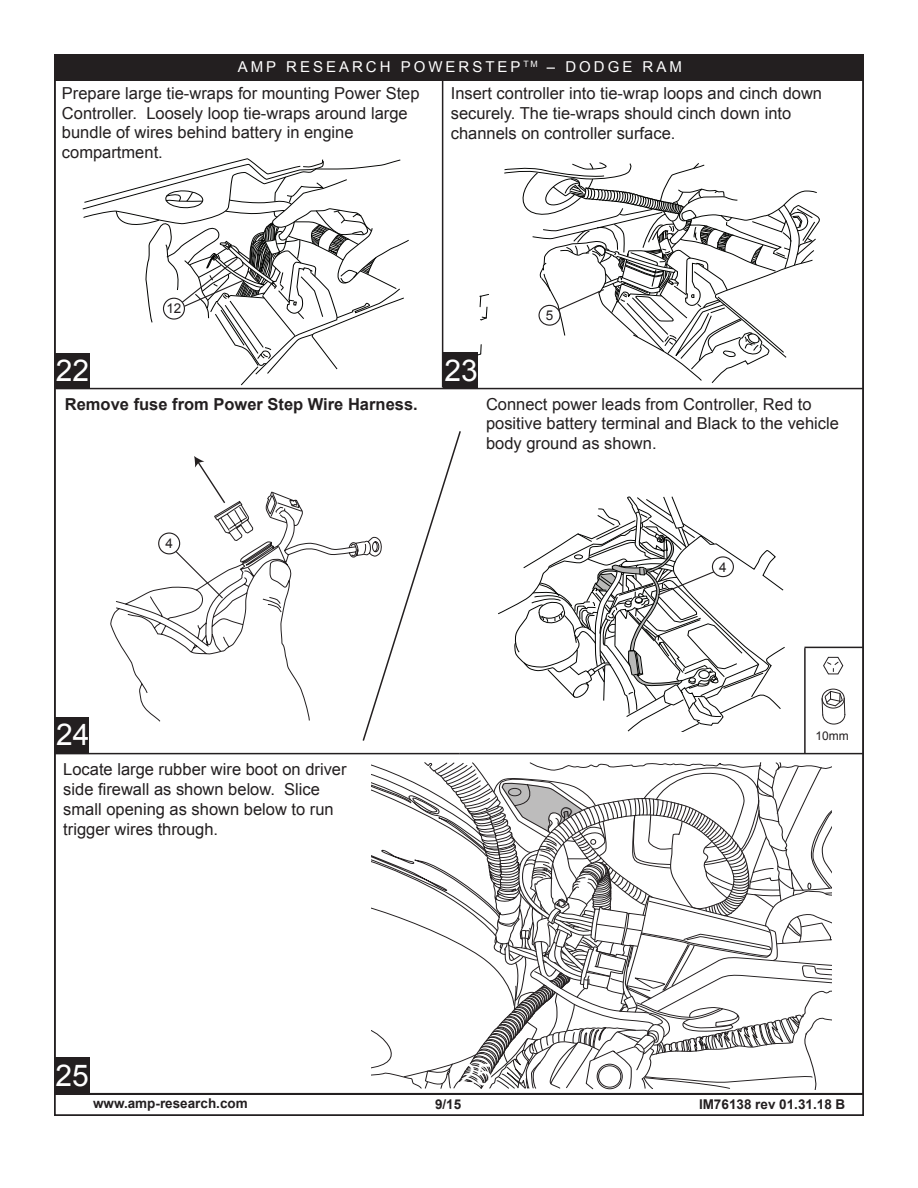
<style>
.page{position:relative;width:918px;height:1188px;background:#fff}
.page>*{position:absolute;margin:0;border:0;box-sizing:border-box;transform-origin:0 0}
.t1{font:30px "Arial";color:#fff}
.t2{font:16.5px/19.8px "Arial";color:#231f20}
.t3{font:700 16.5px "Arial";color:#231f20}
.t4{font:15px "Arial";letter-spacing:.2em;color:#fff}
.t5{font:700 13.5px "Arial";color:#231f20}
.t6{font:13.5px "Arial";color:#231f20}
.t7{font:12px "Arial";color:#231f20}
</style>
<div class="page">
<div style="left:54px;top:55px;width:809px;height:26px;background:#231f20"></div>
<svg style="left:371px;top:762px;width:461px;height:327px"></svg>
<div style="left:54px;top:1094px;width:810px;height:22px;border:2px solid #231f20"></div>
<div style="left:54px;top:717px;width:35px;height:36px;background:#231f20"></div>
<div style="left:55px;top:1057px;width:35px;height:36px;background:#231f20"></div>
<hr style="left:54px;top:753px;width:406px;height:1px;background:#231f20">
<hr style="left:460px;top:753px;width:403px;height:1px;background:#231f20">
<hr style="left:56px;top:388px;width:808px;height:1px;background:#231f20">
<div style="left:55px;top:353px;width:34px;height:36px;background:#231f20"></div>
<div style="left:444px;top:352px;width:34px;height:36px;background:#231f20"></div>
<svg style="left:82px;top:158px;width:327px;height:228px"></svg>
<div style="left:163px;top:298px;width:21px;height:21px;background:#fff;border-radius:50%"></div>
<div style="left:163px;top:298px;width:22px;height:22px;border:1px solid #231f20;border-radius:50%"></div>
<svg style="left:480px;top:294px;width:9px;height:26px"></svg>
<svg style="left:478px;top:344px;width:3px;height:11px"></svg>
<svg style="left:504px;top:162px;width:316px;height:221px"></svg>
<div style="left:539px;top:305px;width:21px;height:20px;background:#fff;border-radius:50%"></div>
<div style="left:539px;top:305px;width:22px;height:21px;border:1px solid #231f20;border-radius:50%"></div>
<svg style="left:110px;top:491px;width:251px;height:231px"></svg>
<svg style="left:194px;top:456px;width:33px;height:49px"></svg>
<svg style="left:174px;top:549px;width:50px;height:51px"></svg>
<div style="left:159px;top:533px;width:21px;height:21px;background:#fff;border-radius:50%"></div>
<div style="left:158px;top:532px;width:22px;height:22px;border:1px solid #231f20;border-radius:50%"></div>
<svg style="left:498px;top:496px;width:287px;height:236px"></svg>
<div style="left:712px;top:557px;width:21px;height:20px;background:#fff;border-radius:50%"></div>
<div style="left:712px;top:556px;width:22px;height:21px;border:1px solid #231f20;border-radius:50%"></div>
<div style="left:822px;top:689px;width:23px;height:19px;border:1px solid #231f20;border-radius:50%"></div>
<svg style="left:821px;top:691px;width:25px;height:33px"></svg>
<svg style="left:823px;top:657px;width:21px;height:18px"></svg>
<hr style="left:804px;top:647px;width:59px;height:1px;background:#231f20">
<hr style="left:804px;top:648px;width:2px;height:105px;background:#231f20">
<hr style="left:442px;top:81px;width:1px;height:307px;background:#231f20">
<svg style="left:361px;top:431px;width:100px;height:310px"></svg>
<p class="t4" style="left:238px;top:57px;width:446px">AMP RESEARCH POWERSTEP <sup>TM</sup> – DODGE RAM</p>
<p class="t2" style="left:62px;top:83px;width:359px">Prepare large tie-wraps for mounting Power Step Controller. Loosely loop tie-wraps around large bundle of wires behind battery in engine compartment.</p>
<p class="t2" style="left:451px;top:84px;width:373px">Insert controller into tie-wrap loops and cinch down securely. The tie-wraps should cinch down into channels on controller surface.</p>
<p class="t6" style="left:166px;top:300px;width:17px">12</p>
<p class="t6" style="left:546px;top:307px;width:9px">5</p>
<h1 class="t1" style="left:56px;top:351px;width:35px">22</h1>
<h1 class="t1" style="left:444px;top:351px;width:35px">23</h1>
<h1 class="t1" style="left:53px;top:352px;width:18px">9</h1>
<p class="t3" style="left:65px;top:393px;width:354px">Remove fuse from Power Step Wire Harness.</p>
<p class="t2" style="left:486px;top:394px;width:355px">Connect power leads from Controller, Red to positive battery terminal and Black to the vehicle body ground as shown.</p>
<p class="t6" style="left:165px;top:535px;width:9px">4</p>
<p class="t6" style="left:719px;top:558px;width:9px">4</p>
<h1 class="t1" style="left:56px;top:715px;width:35px">24</h1>
<p class="t2" style="left:63px;top:760px;width:285px">Locate large rubber wire boot on driver side firewall as shown below. Slice small opening as shown below to run trigger wires through.</p>
<p class="t7" style="left:816px;top:728px;width:35px">10mm</p>
<h1 class="t1" style="left:56px;top:1056px;width:35px">25</h1>
<h1 class="t1" style="left:62px;top:1057px;width:18px">7</h1>
<h1 class="t1" style="left:459px;top:1054px;width:35px">25</h1>
<p class="t5" style="left:93px;top:1094px;width:156px">www.amp-research.com</p>
<p class="t5" style="left:435px;top:1096px;width:28px">9/15</p>
<p class="t5" style="left:699px;top:1096px;width:148px">IM76138 rev 01.31.18 B</p>
</div>
